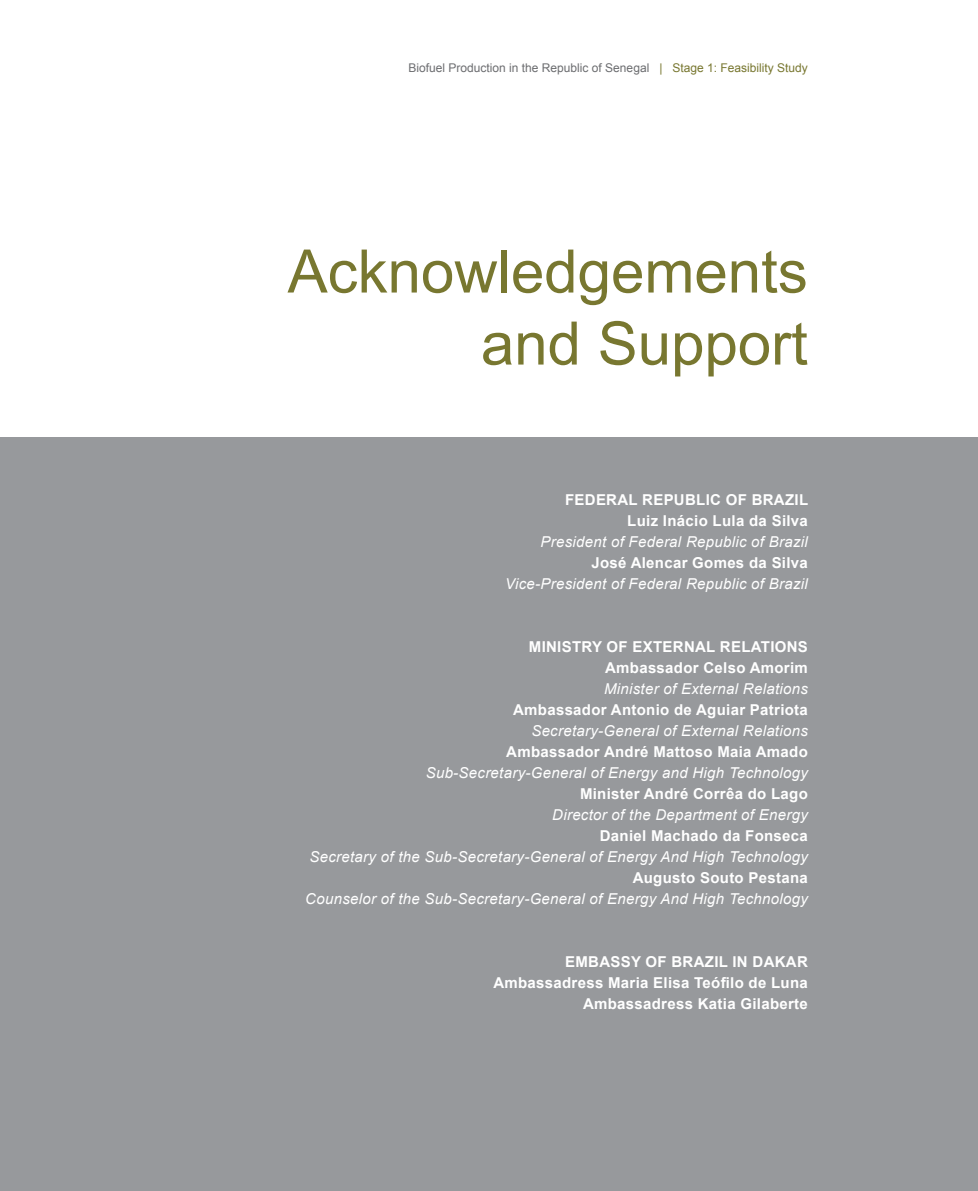
<style>
.page{position:relative;width:978px;height:1191px;background:#fff}
.page>*{position:absolute;margin:0;border:0;box-sizing:border-box;transform-origin:0 0}
.t1{font:60px/72px "Arial";color:#787730;text-align:right}
._2__Texto{font:italic 15px "Arial";letter-spacing:.02em;color:#fff}
._2__Texto-2{font:700 15px "Arial";letter-spacing:.02em;color:#fff}
.t2{font:12px "Arial";color:#6c6d70}
.s1{color:#787730}
</style>
<div class="page">
<div style="left:0;top:438px;width:978px;height:753px;background:#97999c"></div>
<p class="t2" style="left:409px;top:60px;width:401px">Biofuel Production in the Republic of Senegal <span class="s1">| Stage 1: Feasibility Study</span></p>
<p class="t1" style="left:288px;top:236px;width:522px">Acknowledgements and Support</p>
<p class="_2__Texto-2" style="left:565px;top:489px;width:245px">FEDERAL REPUBLIC OF BRAZIL</p>
<p class="_2__Texto-2" style="left:627px;top:510px;width:182px">Luiz Inácio Lula da Silva</p>
<p class="_2__Texto" style="left:541px;top:532px;width:269px">President of Federal Republic of Brazil</p>
<p class="_2__Texto-2" style="left:591px;top:552px;width:218px">José Alencar Gomes da Silva</p>
<p class="_2__Texto" style="left:505px;top:574px;width:304px">Vice-President of Federal Republic of Brazil</p>
<p class="_2__Texto-2" style="left:529px;top:636px;width:281px">MINISTRY OF EXTERNAL RELATIONS</p>
<p class="_2__Texto-2" style="left:605px;top:657px;width:204px">Ambassador Celso Amorim</p>
<p class="_2__Texto" style="left:604px;top:679px;width:205px">Minister of External Relations</p>
<p class="_2__Texto-2" style="left:513px;top:699px;width:296px">Ambassador Antonio de Aguiar Patriota</p>
<p class="_2__Texto" style="left:531px;top:721px;width:278px">Secretary-General of External Relations</p>
<p class="_2__Texto-2" style="left:506px;top:741px;width:303px">Ambassador André Mattoso Maia Amado</p>
<p class="_2__Texto" style="left:426px;top:763px;width:384px">Sub-Secretary-General of Energy and High Technology</p>
<p class="_2__Texto-2" style="left:580px;top:783px;width:229px">Minister André Corrêa do Lago</p>
<p class="_2__Texto" style="left:552px;top:805px;width:257px">Director of the Department of Energy</p>
<p class="_2__Texto-2" style="left:600px;top:825px;width:210px">Daniel Machado da Fonseca</p>
<p class="_2__Texto" style="left:309px;top:847px;width:500px">Secretary of the Sub-Secretary-General of Energy And High Technology</p>
<p class="_2__Texto-2" style="left:633px;top:867px;width:177px">Augusto Souto Pestana</p>
<p class="_2__Texto" style="left:305px;top:889px;width:504px">Counselor of the Sub-Secretary-General of Energy And High Technology</p>
<p class="_2__Texto-2" style="left:565px;top:951px;width:244px">EMBASSY OF BRAZIL IN DAKAR</p>
<p class="_2__Texto-2" style="left:493px;top:972px;width:316px">Ambassadress Maria Elisa Teófilo de Luna</p>
<p class="_2__Texto-2" style="left:583px;top:993px;width:226px">Ambassadress Katia Gilaberte</p>
</div>
